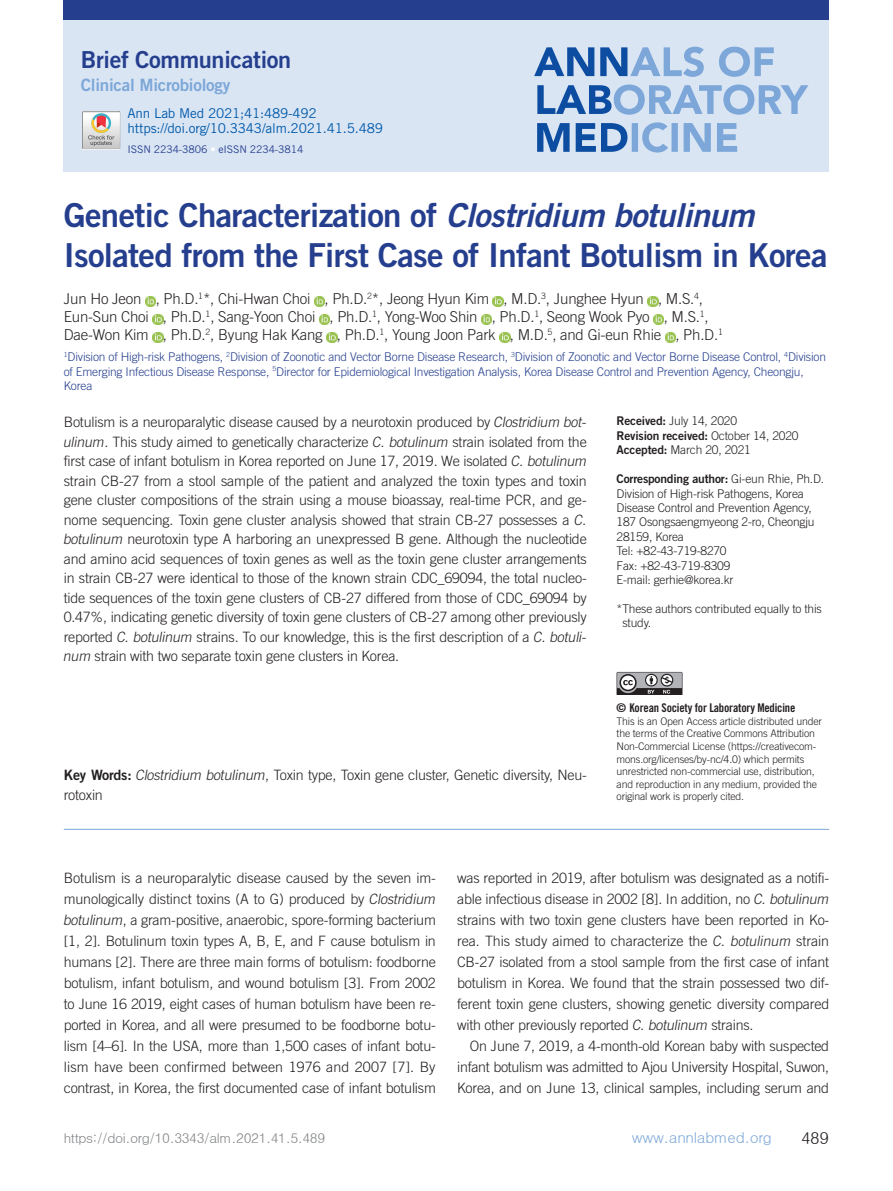
<style>
.page{position:relative;width:893px;height:1191px;background:#fff}
.page>*{position:absolute;margin:0;border:0;box-sizing:border-box;transform-origin:0 0}
.제목{font:33px/39.6px "Trade Gothic LT Std Bd 2";letter-spacing:-.02em;color:#253f8e}
.논문분류{font:23.4px "Trade Gothic LT Std Bd 2";letter-spacing:-.015em;color:#253f8e}
.논문소분류{font:16.95px "Trade Gothic LT Std Bd 2";letter-spacing:-.015em;color:#7ca7d8}
.URL{font:16.5px "Dotum";color:#231f20}
.저자{font:300 15px/18px "Trade Gothic LT Std";letter-spacing:-.015em;color:#231f20}
.URL-2{font:15px "Dotum";letter-spacing:-.02em;color:#7ca7d8}
.본문{font:300 14.25px/21px "Trade Gothic LT Std";letter-spacing:-.015em;color:#231f20}
.초록{font:300 14.25px/19.5px "Trade Gothic LT Std";letter-spacing:-.015em;color:#231f20}
.t1{font:13.5px "Dotum";letter-spacing:-.03em;color:#808285}
.DOI_단락{font:13.5px "Trade Gothic LT Std";letter-spacing:-.015em;color:#015aaa}
.서지단락{font:13.5px "Trade Gothic LT Std";letter-spacing:-.015em;color:#015aaa}
.소속{font:300 12px/14.4px "Trade Gothic LT Std";letter-spacing:-.015em;color:#253f8e}
.교신저자{font:300 12px/14.4px "Trade Gothic LT Std";letter-spacing:-.015em;color:#231f20}
.교신저자-2{font:12px "Trade Gothic LT Std Bd 2";letter-spacing:-.015em;color:#231f20}
.t2{font:12px "Trade Gothic LT Std Bd Cn 20";letter-spacing:-.015em;color:#231f20}
.t3{font:300 10.5px/12.6px "Trade Gothic LT Std";letter-spacing:-.015em;color:#231f20}
.ISSN{font:10.5px "Trade Gothic LT Std";letter-spacing:-.015em;color:#253f8e}
.s1{color:#fff}
.s2{font-family:"Trade Gothic LT Std Bd 2 Obl"}
.s3{font-style:italic}
.s4{font-family:"Trade Gothic LT Std Bd 2";font-weight:400}
.s5{font-family:"Trade Gothic LT Std";font-weight:300}
.s6{font-family:"Trade Gothic LT Std Bd 2"}
</style>
<div class="page">
<div style="left:64px;top:0;width:765px;height:172px;background:#dae5f4"></div>
<div style="left:64px;top:0;width:765px;height:19px;background:#253f8e"></div>
<svg style="left:537px;top:122px;width:200px;height:30px"></svg>
<svg style="left:537px;top:84px;width:271px;height:31px"></svg>
<svg style="left:534px;top:47px;width:240px;height:30px"></svg>
<svg style="left:145px;top:296px;width:11px;height:11px"></svg>
<svg style="left:314px;top:296px;width:11px;height:11px"></svg>
<svg style="left:493px;top:296px;width:11px;height:11px"></svg>
<svg style="left:648px;top:296px;width:10px;height:11px"></svg>
<svg style="left:153px;top:314px;width:10px;height:11px"></svg>
<svg style="left:319px;top:314px;width:11px;height:11px"></svg>
<svg style="left:481px;top:314px;width:11px;height:11px"></svg>
<svg style="left:653px;top:314px;width:11px;height:11px"></svg>
<svg style="left:152px;top:332px;width:11px;height:11px"></svg>
<svg style="left:326px;top:332px;width:11px;height:11px"></svg>
<svg style="left:499px;top:332px;width:11px;height:11px"></svg>
<svg style="left:665px;top:332px;width:11px;height:11px"></svg>
<svg style="left:617px;top:672px;width:65px;height:23px"></svg>
<hr style="left:64px;top:829px;width:765px;height:1px;background:#7ca7d8">
<svg style="left:82px;top:111px;width:38px;height:38px"></svg>
<p class="논문분류" style="left:81px;top:45px;width:212px">Brief Communication</p>
<p class="논문소분류" style="left:81px;top:75px;width:151px">Clinical Microbiology</p>
<p class="서지단락" style="left:128px;top:105px;width:191px">Ann Lab Med 2021;41:489-492</p>
<p class="DOI_단락" style="left:128px;top:120px;width:257px">https://doi.org/10.3343/alm.2021.41.5.489</p>
<p class="ISSN" style="left:128px;top:143px;width:177px">ISSN 2234-3806 <span class="s1">•</span> eISSN 2234-3814</p>
<p class="제목" style="left:64px;top:195px;width:765px">Genetic Characterization of <span class="s2">Clostridium botulinum<br></span>Isolated from the First Case of Infant Botulism in Korea</p>
<p class="저자" style="left:64px;top:290px;width:661px">Jun Ho Jeon , Ph.D.<sup>1</sup>*, Chi-Hwan Choi , Ph.D.<sup>2</sup>*, Jeong Hyun Kim , M.D.<sup>3</sup>, Junghee Hyun , M.S.<sup>4</sup>,<br>Eun-Sun Choi , Ph.D.<sup>1</sup>, Sang-Yoon Choi , Ph.D.<sup>1</sup>, Yong-Woo Shin , Ph.D.<sup>1</sup>, Seong Wook Pyo , M.S.<sup>1</sup>,<br>Dae-Won Kim , Ph.D.<sup>2</sup>, Byung Hak Kang , Ph.D.<sup>1</sup>, Young Joon Park , M.D.<sup>5</sup>, and Gi-eun Rhie , Ph.D.<sup>1</sup></p>
<p class="소속" style="left:64px;top:350px;width:764px"><sup>1</sup>Division of High-risk Pathogens, <sup>2</sup>Division of Zoonotic and Vector Borne Disease Research, <sup>3</sup>Division of Zoonotic and Vector Borne Disease Control, <sup>4</sup>Division of Emerging Infectious Disease Response, <sup>5</sup>Director for Epidemiological Investigation Analysis, Korea Disease Control and Prevention Agency, Cheongju,<br>Korea</p>
<p class="초록" style="left:63px;top:412px;width:527px">Botulism is a neuroparalytic disease caused by a neurotoxin produced by <span class="s3">Clostridium bot&shy;ulinum</span>. This study aimed to genetically characterize <span class="s3">C. botulinum</span> strain isolated from the first case of infant botulism in Korea reported on June 17, 2019. We isolated <span class="s3">C.botulinum </span>strain CB-27 from a stool sample of the patient and analyzed the toxin types and toxin gene cluster compositions of the strain using a mouse bioassay, real-time PCR, and ge&shy;nome sequencing. Toxin gene cluster analysis showed that strain CB-27 possesses a <span class="s3">C. botulinum</span> neurotoxin type A harboring an unexpressed B gene. Although the nucleotide and amino acid sequences of toxin genes as well as the toxin gene cluster arrangements in strain CB-27 were identical to those of the known strain CDC_69094, the total nucleo&shy;tide sequences of the toxin gene clusters of CB-27 differed from those of CDC_69094 by 0.47%, indicating genetic diversity of toxin gene clusters of CB-27 among other previously reported <span class="s3">C. botulinum</span> strains. To our knowledge, this is the first description of a <span class="s3">C. botuli&shy;num</span> strain with two separate toxin gene clusters in Korea.</p>
<p class="교신저자" style="left:617px;top:414px;width:122px"><span class="s4">Received:</span> July 14, 2020</p>
<p class="교신저자-2" style="left:617px;top:428px;width:183px">Revision received: <span class="s5">October 14, 2020</span></p>
<p class="교신저자" style="left:617px;top:442px;width:136px"><span class="s4">Accepted:</span> March 20, 2021</p>
<p class="교신저자-2" style="left:617px;top:471px;width:209px">Corresponding author: <span class="s5">Gi-eun Rhie, Ph.D.</span></p>
<p class="교신저자" style="left:617px;top:486px;width:199px">Division of High‐risk Pathogens, Korea<br>Disease Control and Prevention Agency,<br>187 Osongsaengmyeong 2-ro, Cheongju<br>28159, Korea</p>
<p class="교신저자" style="left:617px;top:543px;width:112px">Tel: +82-43-719-8270</p>
<p class="교신저자" style="left:617px;top:558px;width:115px">Fax: +82-43-719-8309</p>
<p class="교신저자" style="left:617px;top:572px;width:118px">E-mail: gerhie@korea.kr</p>
<p class="교신저자" style="left:622px;top:601px;width:201px;text-indent:-6px">*These authors contributed equally to this study.</p>
<p class="초록" style="left:64px;top:765px;width:524px"><span class="s4">Key Words:</span> <span class="s3">Clostridium botulinum</span>, Toxin type, Toxin gene cluster, Genetic diversity, Neu&shy;rotoxin</p>
<p class="t2" style="left:617px;top:700px;width:180px"><span class="s6">©</span> Korean Society for Laboratory Medicine</p>
<p class="t3" style="left:617px;top:714px;width:207px">This is an Open Access article distributed under the terms of the Creative Commons Attribution Non-Commercial License (https://creativecom&shy;mons.org/licenses/by-nc/4.0) which permits</p>
<p class="t3" style="left:617px;top:765px;width:202px">unrestricted non-commercial use, distribution, and reproduction in any medium, provided the original work is properly cited.</p>
<p class="본문" style="left:63px;top:867px;width:376px">Botulism is a neuroparalytic disease caused by the seven im&shy;munologically distinct toxins (A to G) produced by <span class="s3">Clostridium botulinum</span>, a gram-positive, anaerobic, spore-forming bacterium [1, 2]. Botulinum toxin types A, B, E, and F cause botulism in humans [2]. There are three main forms of botulism: foodborne botulism, infant botulism, and wound botulism [3]. From 2002 to June 16 2019, eight cases of human botulism have been re&shy;ported in Korea, and all were presumed to be foodborne botu&shy;lism [4–6]. In the USA, more than 1,500 cases of infant botu&shy;lism have been confirmed between 1976 and 2007 [7]. By contrast, in Korea, the first documented case of infant botulism</p>
<p class="본문" style="left:457px;top:867px;width:376px">was reported in 2019, after botulism was designated as a notifi&shy;able infectious disease in 2002 [8]. In addition, no <span class="s3">C.botulinum </span>strains with two toxin gene clusters have been reported in Ko&shy;rea. This study aimed to characterize the <span class="s3">C. botulinum</span> strain CB-27 isolated from a stool sample from the first case of infant botulism in Korea. We found that the strain possessed two dif&shy;ferent toxin gene clusters, showing genetic diversity compared with other previously reported <span class="s3">C.botulinum</span> strains.</p>
<p class="본문" style="left:457px;top:1035px;width:374px;text-align:justify;text-indent:13px">On June 7, 2019, a 4-month-old Korean baby with suspected infant botulism was admitted to Ajou University Hospital, Suwon, Korea, and on June 13, clinical samples, including serum and</p>
<p class="t1" style="left:64px;top:1131px;width:263px">https://doi.org/10.3343/alm.2021.41.5.489</p>
<p class="URL-2" style="left:632px;top:1130px;width:142px">www.annlabmed.org</p>
<p class="URL" style="left:801px;top:1129px;width:30px">489</p>
</div>
